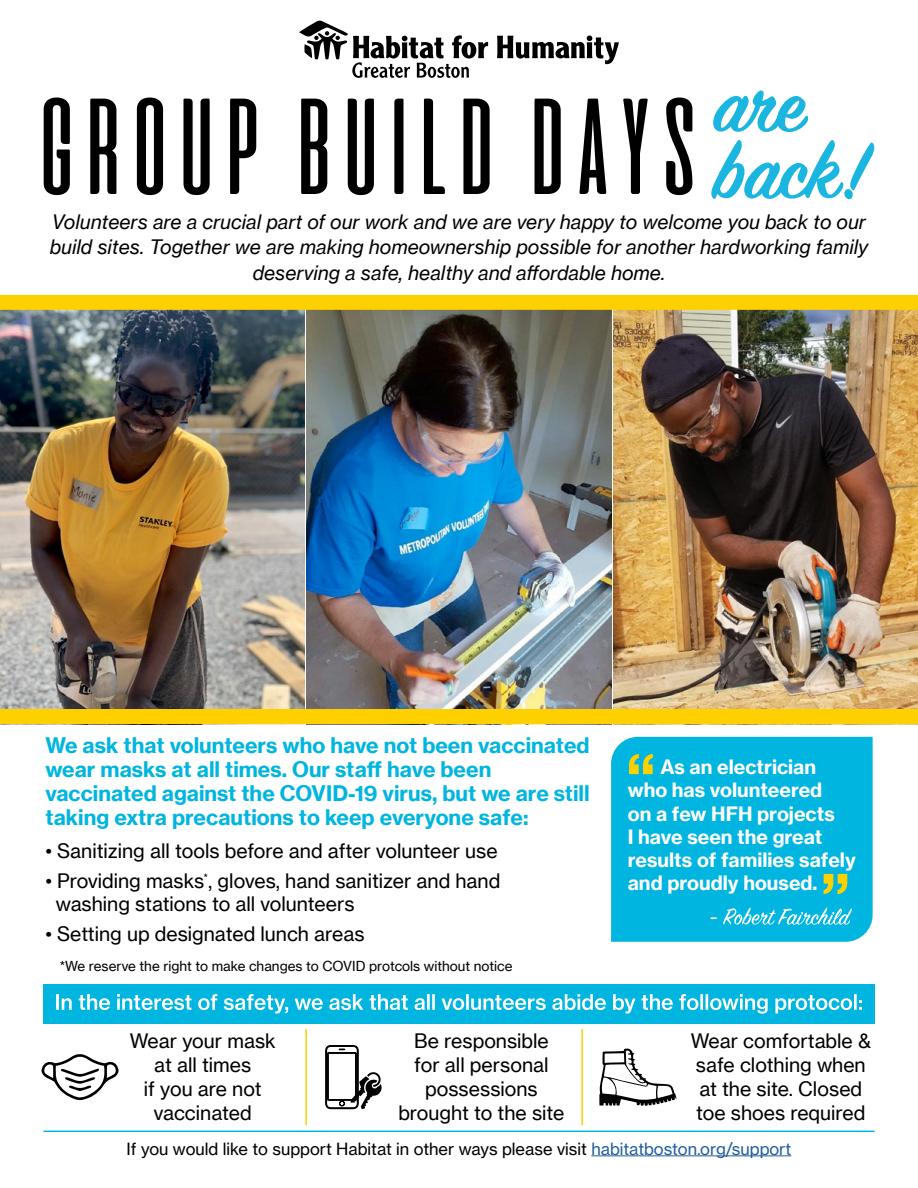
<style>
.page{position:relative;width:918px;height:1188px;background:#fff}
.page>*{position:absolute;margin:0;border:0;box-sizing:border-box;transform-origin:0 0}
.t1{font:700 21px/24px "Neue Haas Grotesk Text";color:#00b5df}
.t2{font:19.5px/24px "Neue Haas Grotesk Text";color:#000}
.t3{font:italic 19.5px/25.5px "Neue Haas Grotesk Text";color:#000;text-align:center}
.t4{font:700 19.35px/23.2px "Neue Haas Grotesk Text";color:#fff}
.t5{font:16.5px "Neue Haas Grotesk Text";color:#000}
.t6{font:13.5px "Neue Haas Grotesk Text";color:#000}
.s1{color:#215e9e}
</style>
<div class="page">
<img style="left:307px;top:310px;width:304px;height:399px">
<img style="left:0;top:310px;width:304px;height:399px">
<img style="left:614px;top:310px;width:304px;height:399px">
<div style="left:0;top:709px;width:918px;height:15px;background:#ffd000"></div>
<div style="left:611px;top:737px;width:262px;height:205px;background:#00b5df"></div>
<hr style="left:305px;top:1029px;width:2px;height:96px;background:#ffd000">
<hr style="left:581px;top:1029px;width:2px;height:96px;background:#ffd000">
<hr style="left:43px;top:1131px;width:832px;height:1px;background:#00b5df">
<div style="left:43px;top:984px;width:832px;height:40px;background:#00b5df"></div>
<div style="left:0;top:295px;width:918px;height:15px;background:#ffd000"></div>
<svg style="left:42px;top:1054px;width:77px;height:46px"></svg>
<svg style="left:325px;top:1045px;width:57px;height:64px"></svg>
<svg style="left:56px;top:994px;width:806px;height:20px"></svg>
<hr style="left:591px;top:1155px;width:200px;height:1px;background:#215e9e">
<svg style="left:710px;top:907px;width:142px;height:18px;background:#42c8e7"></svg>
<svg style="left:629px;top:754px;width:24px;height:20px"></svg>
<svg style="left:824px;top:874px;width:23px;height:20px"></svg>
<svg style="left:44px;top:98px;width:648px;height:97px"></svg>
<svg style="left:711px;top:140px;width:163px;height:60px"></svg>
<svg style="left:713px;top:90px;width:95px;height:42px"></svg>
<svg style="left:497px;top:35px;width:122px;height:29px"></svg>
<svg style="left:299px;top:20px;width:189px;height:58px"></svg>
<svg style="left:599px;top:1048px;width:78px;height:58px"></svg>
<p class="t3" style="left:50px;top:209px;width:820px">Volunteers are a crucial part of our work and we are very happy to welcome you back to our build sites. Together we are making homeownership possible for another hardworking family deserving a safe, healthy and affordable home.</p>
<p class="t1" style="left:45px;top:733px;width:546px">We ask that volunteers who have not been vaccinated wear masks at all times. Our staff have been vaccinated against the COVID-19 virus, but we are still taking extra precautions to keep everyone safe:</p>
<p class="t2" style="left:45px;top:839px;width:454px">• Sanitizing all tools before and after volunteer use</p>
<p class="t2" style="left:56px;top:870px;width:446px;line-height:22.5px;text-indent:-10px">• Providing masks<sup>*</sup>, gloves, hand sanitizer and hand washing stations to all volunteers</p>
<p class="t2" style="left:45px;top:922px;width:321px">• Setting up designated lunch areas</p>
<p class="t6" style="left:60px;top:957px;width:454px">*We reserve the right to make changes to COVID protcols without notice</p>
<p class="t4" style="left:628px;top:755px;width:230px;text-indent:33px">As an electrician who has volunteered<br>on a few HFH projects<br>I have seen the great results of families safely and proudly housed.</p>
<p class="t2" style="left:130px;top:1029px;width:148px;text-align:center">Wear your mask at all times<br>if you are not vaccinated</p>
<p class="t2" style="left:398px;top:1029px;width:168px;text-align:center">Be responsible<br>for all personal possessions brought to the site</p>
<p class="t2" style="left:691px;top:1029px;width:182px">Wear comfortable &amp; safe clothing when at the site. Closed toe shoes required</p>
<p class="t5" style="left:127px;top:1138px;width:666px">If you would like to support Habitat in other ways please visit <span class="s1">habitatboston.org/support</span></p>
</div>
